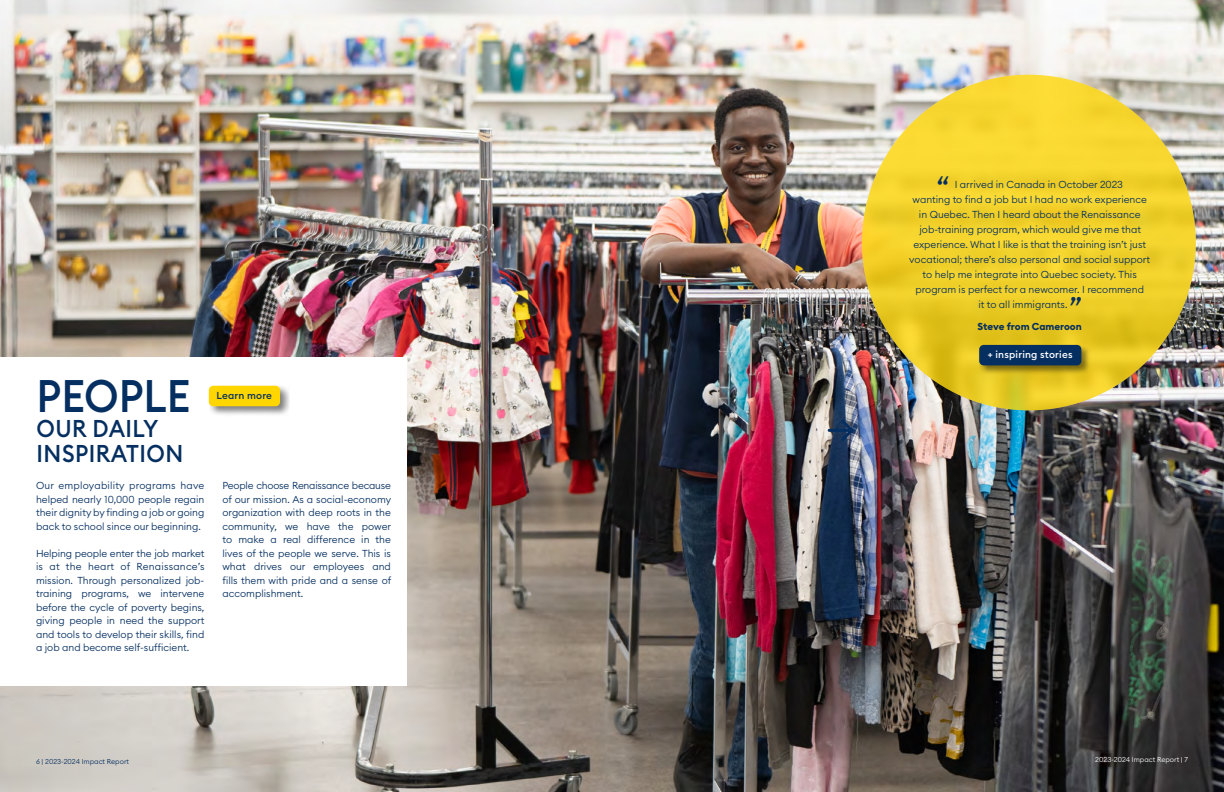
<style>
.page{position:relative;width:1224px;height:792px;background:#fff}
.page>*{position:absolute;margin:0;border:0;box-sizing:border-box;transform-origin:0 0}
.t1{font:500 45px "Euclid Circular B";color:#052f60;scale:.94 1}
.t2{font:300 32px "Euclid Circular B";color:#052f60}
.t3{font:500 24px/25px "Euclid Circular B";letter-spacing:.02em;color:#052f60;scale:.94 1}
.t4{font:300 10px/13.5px "Euclid Circular B";color:#052f60;text-align:justify}
.t5{font:700 10px "Euclid Circular B";color:#052f60}
.t6{font:500 10px "Euclid Circular B";letter-spacing:.02em;color:#fff}
.t7{font:500 10px "Euclid Circular B";letter-spacing:.02em;color:#052f60}
.t8{font:300 7px "Euclid Circular B";color:#052f60}
.t9{font:300 7px "Euclid Circular B";color:#fff}
</style>
<div class="page">
<img style="left:0;top:0;width:1224px;height:792px">
<img style="left:862px;top:75px;width:334px;height:335px">
<div style="left:0;top:358px;width:407px;height:328px;background:#fff"></div>
<svg style="left:862px;top:75px;width:334px;height:335px;background:#f0d029"></svg>
<svg style="left:828px;top:419px;width:25px;height:22px"></svg>
<div style="left:208px;top:385px;width:82px;height:32px;background:#000;opacity:.48"></div>
<div style="left:209px;top:386px;width:71px;height:20px;background:#ffd600;border-radius:4px"></div>
<div style="left:978px;top:344px;width:113px;height:32px;background:#000;opacity:.48"></div>
<div style="left:979px;top:345px;width:102px;height:20px;background:#052f60;border-radius:4px"></div>
<h1 class="t1" style="left:37px;top:367px;width:165px">PEOPLE</h1>
<h3 class="t3" style="left:37px;top:416px;width:158px">OUR DAILY<br>INSPIRATION</h3>
<p class="t4" style="left:36px;top:479px;width:170px">Our employability programs have helped nearly 10,000 people regain their dignity by finding a job or going back to school since our beginning.</p>
<p class="t4" style="left:36px;top:546px;width:170px">Helping people enter the job market is at the heart of Renaissance’s mission. Through personalized job&shy;training programs, we intervene before the cycle of poverty begins, giving people in need the support and tools to develop their skills, find a job and become self-sufficient.</p>
<p class="t7" style="left:217px;top:389px;width:57px">Learn more</p>
<p class="t4" style="left:222px;top:479px;width:170px">People choose Renaissance because of our mission. As a social-economy organization with deep roots in the community, we have the power to make a real difference in the lives of the people we serve. This is what drives our employees and fills them with pride and a sense of accomplishment.</p>
<p class="t8" style="left:36px;top:757px;width:95px">6 | 2023-2024 Impact Report</p>
<h2 class="t2" style="left:936px;top:167px;width:15px">“</h2>
<p class="t4" style="left:955px;top:177px;width:170px">I arrived in Canada in October 2023</p>
<p class="t4" style="left:912px;top:192px;width:236px">wanting to find a job but I had no work experience</p>
<p class="t4" style="left:919px;top:207px;width:223px">in Quebec. Then I heard about the Renaissance</p>
<p class="t4" style="left:919px;top:222px;width:223px">job-training program, which would give me that</p>
<p class="t4" style="left:913px;top:237px;width:234px">experience. What I like is that the training isn’t just</p>
<p class="t4" style="left:909px;top:252px;width:242px">vocational; there’s also personal and social support</p>
<p class="t4" style="left:923px;top:267px;width:216px">to help me integrate into Quebec society. This</p>
<p class="t4" style="left:916px;top:282px;width:230px">program is perfect for a newcomer. I recommend</p>
<p class="t4" style="left:978px;top:297px;width:91px">it to all immigrants.</p>
<h2 class="t2" style="left:1069px;top:288px;width:15px">”</h2>
<p class="t5" style="left:978px;top:320px;width:106px">Steve from Cameroon</p>
<p class="t6" style="left:988px;top:348px;width:86px">+ inspiring stories</p>
<p class="t9" style="left:1095px;top:755px;width:94px">2023-2024 Impact Report | 7</p>
</div>
